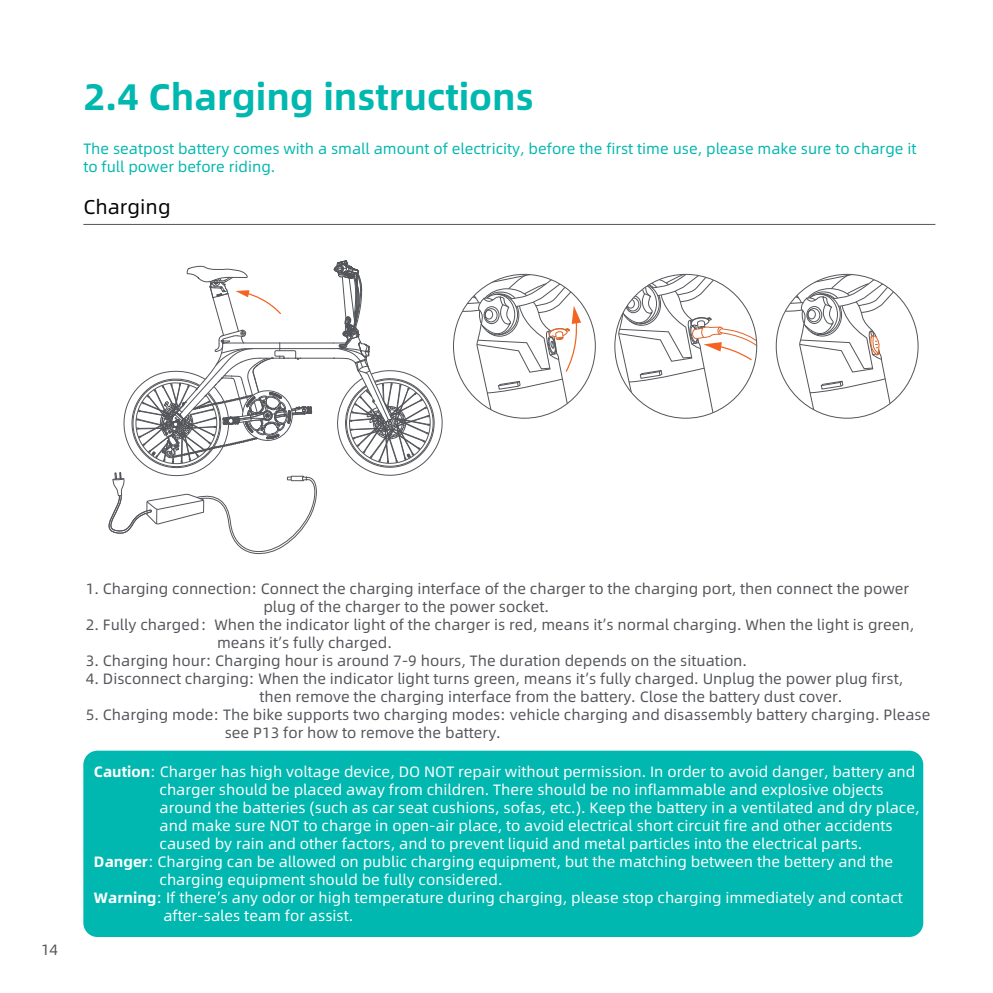
<style>
.page{position:relative;width:993px;height:993px;background:#fff}
.page>*{position:absolute;margin:0;border:0;box-sizing:border-box;transform-origin:0 0}
.t1{font:700 37px "Alibaba Pu Hui Ti";color:#00b8af}
.t2{font:20px "Alibaba Pu Hui Ti";color:#030303}
.t3{font:15px "Alibaba Pu Hui Ti";color:#fff}
.t4{font:15px/18px "Alibaba Pu Hui Ti";color:#54555a}
.t5{font:15px/18px "Alibaba Pu Hui Ti";color:#00b8af}
.s1{font-weight:700}
</style>
<div class="page">
<div style="left:83px;top:750px;width:839px;height:186px;background:#00b8af;border-radius:14px"></div>
<hr style="left:83px;top:224px;width:852px;height:1px;background:#54555a">
<hr style="left:284px;top:348px;width:45px;height:1px;background:#54555a">
<hr style="left:279px;top:342px;width:54px;height:1px;background:#54555a">
<hr style="left:300px;top:357px;width:33px;height:1px;background:#54555a">
<svg style="left:329px;top:260px;width:114px;height:216px"></svg>
<svg style="left:108px;top:265px;width:211px;height:290px"></svg>
<svg style="left:777px;top:274px;width:140px;height:144px"></svg>
<svg style="left:453px;top:274px;width:142px;height:144px"></svg>
<svg style="left:614px;top:274px;width:142px;height:144px"></svg>
<h1 class="t1" style="left:83px;top:67px;width:452px">2.4 Charging instructions</h1>
<p class="t5" style="left:83px;top:138px;width:834px">The seatpost battery comes with a small amount of electricity, before the first time use, please make sure to charge it to full power before riding.</p>
<h2 class="t2" style="left:83px;top:192px;width:89px">Charging</h2>
<p class="t4" style="left:41px;top:939px;width:19px">14</p>
<p class="t4" style="left:263px;top:579px;width:647px;text-indent:-177px">1. Charging connection: Connect the charging interface of the charger to the charging port, then connect the power plug of the charger to the power socket.</p>
<p class="t4" style="left:217px;top:615px;width:698px;text-indent:-131px">2. Fully charged：When the indicator light of the charger is red, means it’s normal charging. When the light is green, means it’s fully charged.</p>
<p class="t4" style="left:86px;top:651px;width:662px">3. Charging hour: Charging hour is around 7-9 hours, The duration depends on the situation.</p>
<p class="t4" style="left:259px;top:669px;width:645px;text-indent:-173px">4. Disconnect charging: When the indicator light turns green, means it’s fully charged. Unplug the power plug first, then remove the charging interface from the battery. Close the battery dust cover.</p>
<p class="t4" style="left:225px;top:705px;width:707px;text-indent:-139px">5. Charging mode: The bike supports two charging modes: vehicle charging and disassembly battery charging. Please see P13 for how to remove the battery.</p>
<p class="t3" style="left:94px;top:760px;width:822px"><span class="s1">Caution</span>: Charger has high voltage device, DO NOT repair without permission. In order to avoid danger, battery and</p>
<p class="t3" style="left:159px;top:778px;width:725px">charger should be placed away from children. There should be no inflammable and explosive objects</p>
<p class="t3" style="left:159px;top:796px;width:761px">around the batteries (such as car seat cushions, sofas, etc.). Keep the battery in a ventilated and dry place,</p>
<p class="t3" style="left:159px;top:814px;width:734px">and make sure NOT to charge in open-air place, to avoid electrical short circuit fire and other accidents</p>
<p class="t3" style="left:159px;top:832px;width:704px">caused by rain and other factors, and to prevent liquid and metal particles into the electrical parts.</p>
<p class="t3" style="left:94px;top:850px;width:800px"><span class="s1">Danger</span>: Charging can be allowed on public charging equipment, but the matching between the bettery and the</p>
<p class="t3" style="left:159px;top:868px;width:344px">charging equipment should be fully considered.</p>
<p class="t3" style="left:94px;top:886px;width:810px"><span class="s1">Warning</span>: If there’s any odor or high temperature during charging, please stop charging immediately and contact</p>
<p class="t3" style="left:163px;top:904px;width:191px">after-sales team for assist.</p>
</div>
